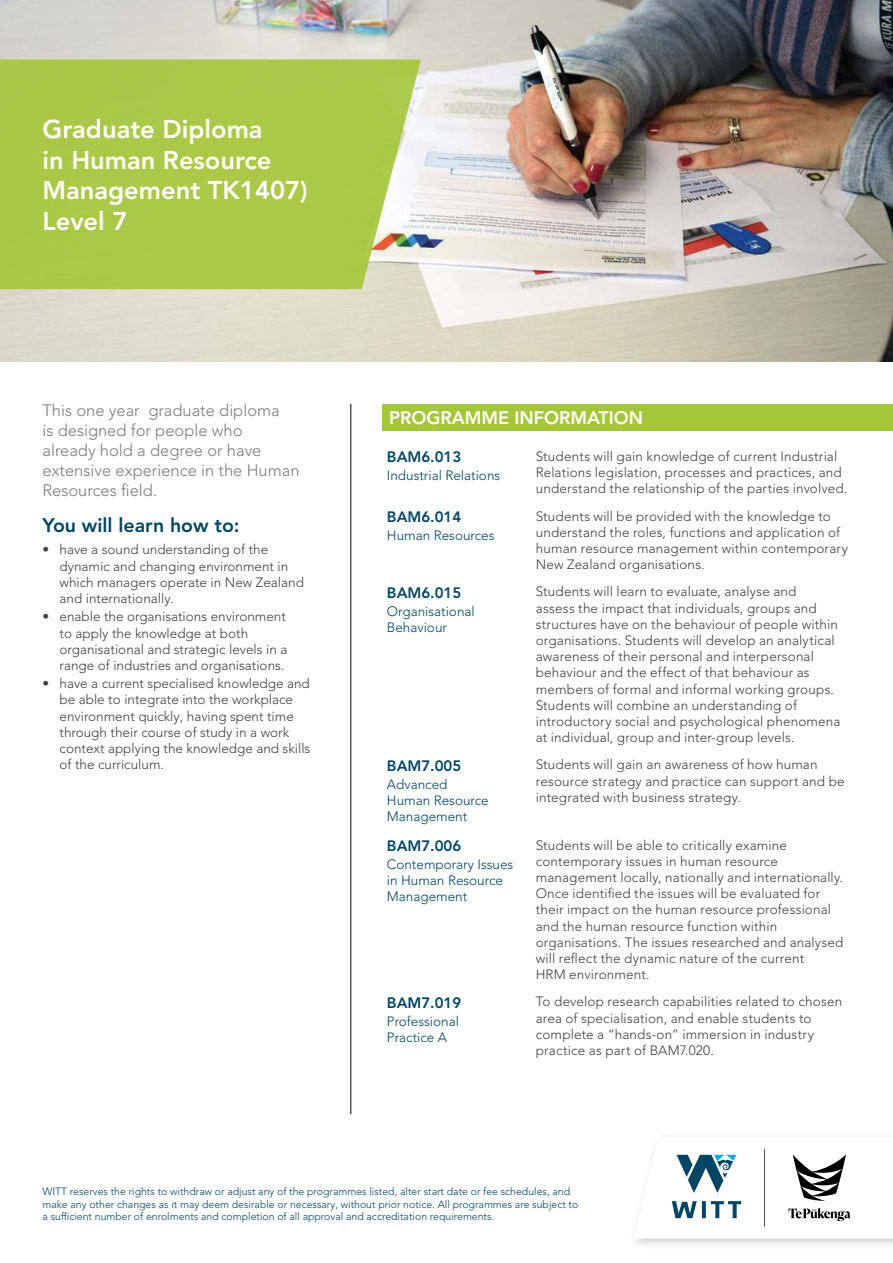
<style>
.page{position:relative;width:893px;height:1263px;background:#fff}
.page>*{position:absolute;margin:0;border:0;box-sizing:border-box;transform-origin:0 0}
.t1{font:800 25.5px/30.6px "Avenir LT Pro";color:#fff}
.t2{font:800 19.5px "Avenir LT Pro";color:#004563}
.t3{font:800 18px "Avenir LT Pro";color:#fff}
.t4{font:300 16.5px/19.8px "Avenir LT Pro";color:#7b7c7f}
.t5{font:800 15px "Avenir LT Pro";color:#004563}
.t6{font:300 13.5px/16.2px "Avenir LT Pro";letter-spacing:.01em;color:#414042}
.t7{font:300 13.5px/16.2px "Avenir LT Pro";color:#004563}
.t8{font:300 10.5px/12.6px "Avenir LT Pro";color:#004563}
</style>
<div class="page">
<div style="left:383px;top:404px;width:510px;height:26px;background:#a5c63a"></div>
<hr style="left:351px;top:404px;width:1px;height:710px;background:#000">
<div style="left:628px;top:1131px;width:265px;height:119px;background:#000;opacity:.2"></div>
<svg style="left:634px;top:1137px;width:259px;height:101px"></svg>
<img style="left:0;top:0;width:893px;height:361px">
<svg style="left:0;top:60px;width:421px;height:229px;fill:#abc849"></svg>
<h1 class="t1" style="left:43px;top:114px;width:267px">Graduate Diploma<br>in Human Resource<br>Management TK1407)<br>Level 7</h1>
<p class="t4" style="left:43px;top:401px;width:259px">This one year graduate diploma<br>is designed for people who already hold a degree or have extensive experience in the Human<br>Resources field.</p>
<h2 class="t2" style="left:43px;top:513px;width:199px">You will learn how to:</h2>
<p class="t6" style="left:60px;top:542px;width:246px;text-indent:-17px">• have a sound understanding of the dynamic and changing environment in which managers operate in New Zealand and internationally.</p>
<p class="t6" style="left:60px;top:609px;width:229px;text-indent:-17px">• enable the organisations environment to apply the knowledge at both organisational and strategic levels in a range of industries and organisations.</p>
<p class="t6" style="left:60px;top:675px;width:252px;text-indent:-17px">• have a current specialised knowledge and be able to integrate into the workplace environment quickly, having spent time through their course of study in a work context applying the knowledge and skills of the curriculum.</p>
<h3 class="t3" style="left:389px;top:407px;width:255px">PROGRAMME INFORMATION</h3>
<p class="t5" style="left:387px;top:448px;width:76px">BAM6.013</p>
<p class="t7" style="left:387px;top:468px;width:115px">Industrial Relations</p>
<p class="t5" style="left:387px;top:508px;width:76px">BAM6.014</p>
<p class="t7" style="left:387px;top:527px;width:109px">Human Resources</p>
<p class="t5" style="left:387px;top:583px;width:76px">BAM6.015</p>
<p class="t7" style="left:387px;top:603px;width:89px">Organisational<br>Behaviour</p>
<p class="t5" style="left:387px;top:756px;width:76px">BAM7.005</p>
<p class="t7" style="left:387px;top:776px;width:103px">Advanced<br>Human Resource<br>Management</p>
<p class="t5" style="left:387px;top:836px;width:76px">BAM7.006</p>
<p class="t7" style="left:387px;top:856px;width:128px">Contemporary Issues in Human Resource<br>Management</p>
<p class="t5" style="left:387px;top:993px;width:76px">BAM7.019</p>
<p class="t7" style="left:387px;top:1013px;width:74px">Professional<br>Practice A</p>
<p class="t6" style="left:536px;top:448px;width:313px">Students will gain knowledge of current Industrial<br>Relations legislation, processes and practices, and understand the relationship of the parties involved.</p>
<p class="t6" style="left:536px;top:508px;width:314px">Students will be provided with the knowledge to understand the roles, functions and application of human resource management within contemporary New Zealand organisations.</p>
<p class="t6" style="left:536px;top:584px;width:306px">Students will learn to evaluate, analyse and<br>assess the impact that individuals, groups and structures have on the behaviour of people within organisations. Students will develop an analytical awareness of their personal and interpersonal behaviour and the effect of that behaviour as members of formal and informal working groups.<br>Students will combine an understanding of introductory social and psychological phenomena at individual, group and inter-group levels.</p>
<p class="t6" style="left:536px;top:757px;width:310px">Students will gain an awareness of how human resource strategy and practice can support and be integrated with business strategy.</p>
<p class="t6" style="left:536px;top:837px;width:309px">Students will be able to critically examine contemporary issues in human resource management locally, nationally and internationally.<br>Once identified the issues will be evaluated for their impact on the human resource professional and the human resource function within organisations. The issues researched and analysed will reflect the dynamic nature of the current<br>HRM environment.</p>
<p class="t6" style="left:536px;top:994px;width:308px">To develop research capabilities related to chosen area of specialisation, and enable students to complete a “hands-on” immersion in industry practice as part of BAM7.020.</p>
<p class="t8" style="left:43px;top:1185px;width:537px">WITT reserves the rights to withdraw or adjust any of the programmes listed, alter start date or fee schedules, and make any other changes as it may deem desirable or necessary, without prior notice. All programmes are subject to a sufficient number of enrolments and completion of all approval and accreditation requirements.</p>
</div>
